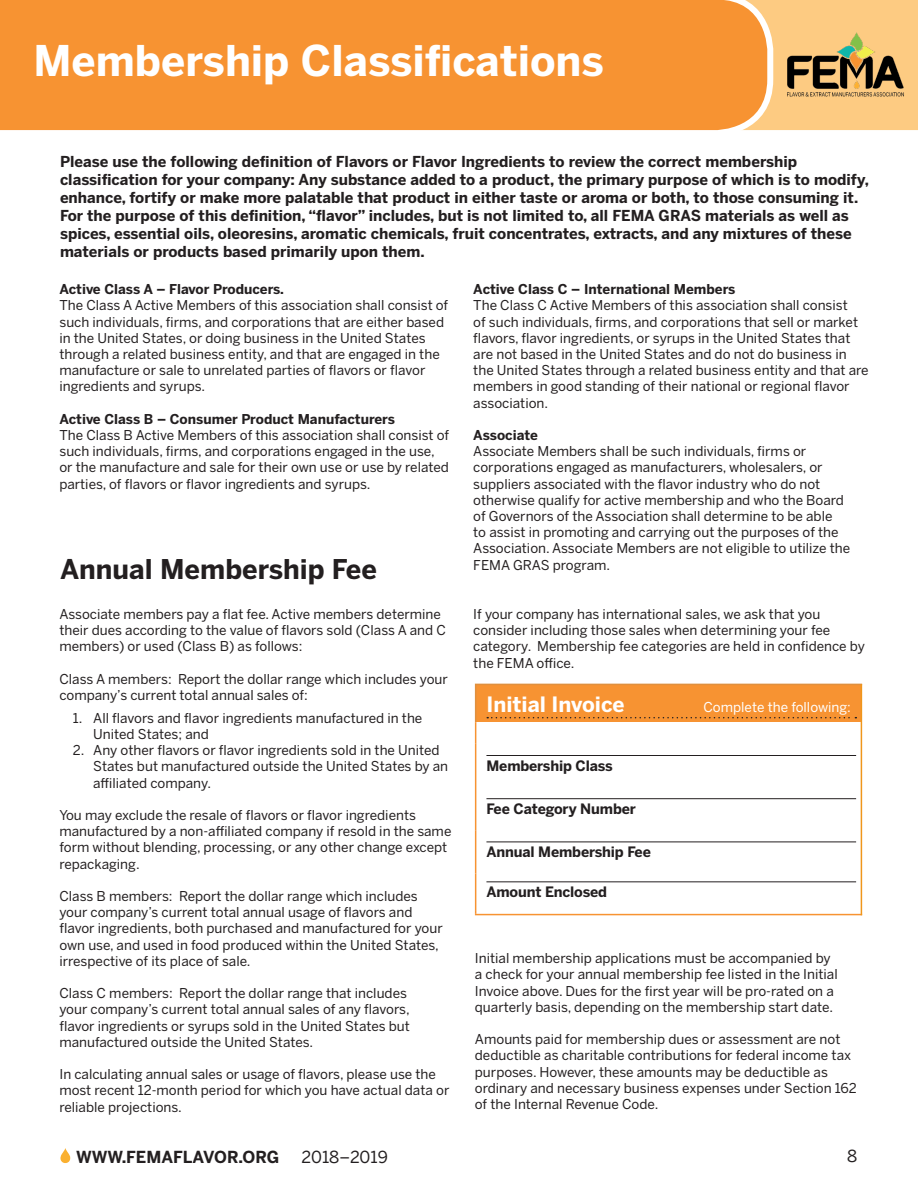
<style>
.page{position:relative;width:918px;height:1188px;background:#fff}
.page>*{position:absolute;margin:0;border:0;box-sizing:border-box;transform-origin:0 0}
.Section_Header_1{font:700 42px "Benton Sans";color:#fff}
.Section_Header_1-2{font:700 27px "Benton Sans";color:#231f20}
.Headline{font:700 21px "Benton Sans";color:#fff}
.t1{font:700 16.5px "Benton Sans";color:#231f20}
.t2{font:16.5px "Benton Sans";color:#231f20}
.bold_9pt{font:700 15px/18px "Benton Sans";color:#231f20}
.t3{font:700 14.25px "Benton Sans";letter-spacing:-.01em;color:#231f20}
.Body{font:13.5px/16.2px "Benton Sans";color:#231f20}
.bold_9pt-2{font:700 13.5px "Benton Sans";color:#231f20}
.Headline-2{font:13.5px "Benton Sans";color:#fff}
</style>
<div class="page">
<div style="left:773px;top:0;width:145px;height:130px;background:#fdcb82"></div>
<div style="left:0;top:0;width:773px;height:131px;background:#f79332"></div>
<img style="left:779px;top:23px;width:133px;height:84px">
<svg style="left:60px;top:1148px;width:11px;height:15px"></svg>
<div style="left:476px;top:684px;width:386px;height:38px;background:#f79332"></div>
<svg style="left:476px;top:722px;width:385px;height:192px"></svg>
<hr style="left:475px;top:684px;width:387px;height:1px;background:#df903f">
<hr style="left:475px;top:685px;width:1px;height:37px;background:#df903f">
<svg style="left:475px;top:722px;width:1px;height:22px"></svg>
<hr style="left:475px;top:744px;width:1px;height:43px;background:#f79332">
<hr style="left:475px;top:787px;width:1px;height:43px;background:#f79332">
<hr style="left:475px;top:830px;width:1px;height:43px;background:#f79332">
<hr style="left:475px;top:873px;width:1px;height:37px;background:#f79332">
<hr style="left:475px;top:914px;width:387px;height:1px;background:#f79332">
<svg style="left:487px;top:717px;width:369px;height:1px"></svg>
<hr style="left:486px;top:755px;width:370px;height:1px;background:#231f20">
<hr style="left:486px;top:798px;width:370px;height:1px;background:#231f20">
<hr style="left:486px;top:842px;width:370px;height:1px;background:#231f20">
<hr style="left:486px;top:881px;width:370px;height:1px;background:#231f20">
<hr style="left:861px;top:684px;width:1px;height:231px;background:#f0961b">
<p class="Section_Header_1" style="left:33px;top:35px;width:572px">Membership Classifications</p>
<p class="bold_9pt" style="left:60px;top:153px;width:811px">Please use the following definition of Flavors or Flavor Ingredients to review the correct membership classification for your company: Any substance added to a product, the primary purpose of which is to modify, enhance, fortify or make more palatable that product in either taste or aroma or both, to those consuming it.<br>For the purpose of this definition, “flavor” includes, but is not limited to, all FEMA GRAS materials as well as spices, essential oils, oleoresins, aromatic chemicals, fruit concentrates, extracts, and any mixtures of these materials or products based primarily upon them.</p>
<p class="bold_9pt-2" style="left:59px;top:281px;width:226px">Active Class A – Flavor Producers.</p>
<p class="Body" style="left:59px;top:297px;width:390px">The Class A Active Members of this association shall consist of such individuals, firms, and corporations that are either based in the United States, or doing business in the United States through a related business entity, and that are engaged in the manufacture or sale to unrelated parties of flavors or flavor ingredients and syrups.</p>
<p class="bold_9pt-2" style="left:59px;top:410px;width:337px">Active Class B – Consumer Product Manufacturers</p>
<p class="Body" style="left:59px;top:427px;width:391px">The Class B Active Members of this association shall consist of such individuals, firms, and corporations engaged in the use, or the manufacture and sale for their own use or use by related parties, of flavors or flavor ingredients and syrups.</p>
<p class="Section_Header_1-2" style="left:60px;top:552px;width:318px">Annual Membership Fee</p>
<p class="Body" style="left:59px;top:606px;width:388px">Associate members pay a flat fee. Active members determine their dues according to the value of flavors sold (Class A and C members) or used (Class B) as follows:</p>
<p class="Body" style="left:59px;top:671px;width:390px">Class A members: Report the dollar range which includes your company’s current total annual sales of:</p>
<p class="Body" style="left:93px;top:710px;width:331px;text-indent:-20px">1. All flavors and flavor ingredients manufactured in the<br>United States; and</p>
<p class="Body" style="left:93px;top:742px;width:357px;text-indent:-20px">2. Any other flavors or flavor ingredients sold in the United<br>States but manufactured outside the United States by an affiliated company.</p>
<p class="Body" style="left:59px;top:807px;width:394px">You may exclude the resale of flavors or flavor ingredients manufactured by a non-affiliated company if resold in the same form without blending, processing, or any other change except repackaging.</p>
<p class="Body" style="left:59px;top:888px;width:385px">Class B members: Report the dollar range which includes your company’s current total annual usage of flavors and flavor ingredients, both purchased and manufactured for your own use, and used in food produced within the United States, irrespective of its place of sale.</p>
<p class="Body" style="left:59px;top:985px;width:352px">Class C members: Report the dollar range that includes your company’s current total annual sales of any flavors, flavor ingredients or syrups sold in the United States but manufactured outside the United States.</p>
<p class="Body" style="left:59px;top:1066px;width:392px">In calculating annual sales or usage of flavors, please use the most recent 12-month period for which you have actual data or reliable projections.</p>
<p class="bold_9pt-2" style="left:473px;top:281px;width:264px">Active Class C – International Members</p>
<p class="Body" style="left:473px;top:297px;width:397px">The Class C Active Members of this association shall consist<br>of such individuals, firms, and corporations that sell or market flavors, flavor ingredients, or syrups in the United States that are not based in the United States and do not do business in the United States through a related business entity and that are members in good standing of their national or regional flavor association.</p>
<p class="bold_9pt-2" style="left:473px;top:427px;width:66px">Associate</p>
<p class="Body" style="left:473px;top:443px;width:378px">Associate Members shall be such individuals, firms or corporations engaged as manufacturers, wholesalers, or suppliers associated with the flavor industry who do not otherwise qualify for active membership and who the Board of Governors of the Association shall determine to be able<br>to assist in promoting and carrying out the purposes of the Association. Associate Members are not eligible to utilize the</p>
<p class="Body" style="left:473px;top:556px;width:138px">FEMA GRAS program.</p>
<p class="Body" style="left:473px;top:606px;width:393px">If your company has international sales, we ask that you consider including those sales when determining your fee category. Membership fee categories are held in confidence by the FEMA office.</p>
<p class="Headline" style="left:486px;top:691px;width:140px">Initial Invoice</p>
<p class="Headline-2" style="left:704px;top:699px;width:149px">Complete the following:</p>
<p class="t3" style="left:486px;top:757px;width:128px">Membership Class</p>
<p class="t3" style="left:486px;top:800px;width:151px">Fee Category Number</p>
<p class="t3" style="left:486px;top:843px;width:166px">Annual Membership Fee</p>
<p class="t3" style="left:486px;top:883px;width:122px">Amount Enclosed</p>
<p class="Body" style="left:475px;top:950px;width:364px">Initial membership applications must be accompanied by a check for your annual membership fee listed in the Initial Invoice above. Dues for the first year will be pro-rated on a quarterly basis, depending on the membership start date.</p>
<p class="Body" style="left:475px;top:1031px;width:384px">Amounts paid for membership dues or assessment are not deductible as charitable contributions for federal income tax purposes. However, these amounts may be deductible as ordinary and necessary business expenses under Section 162</p>
<p class="Body" style="left:475px;top:1096px;width:185px">of the Internal Revenue Code.</p>
<p class="t1" style="left:76px;top:1147px;width:205px">WWW.FEMAFLAVOR.ORG</p>
<p class="t2" style="left:302px;top:1147px;width:88px">2018–2019</p>
<p class="t2" style="left:847px;top:1147px;width:12px">8</p>
</div>
